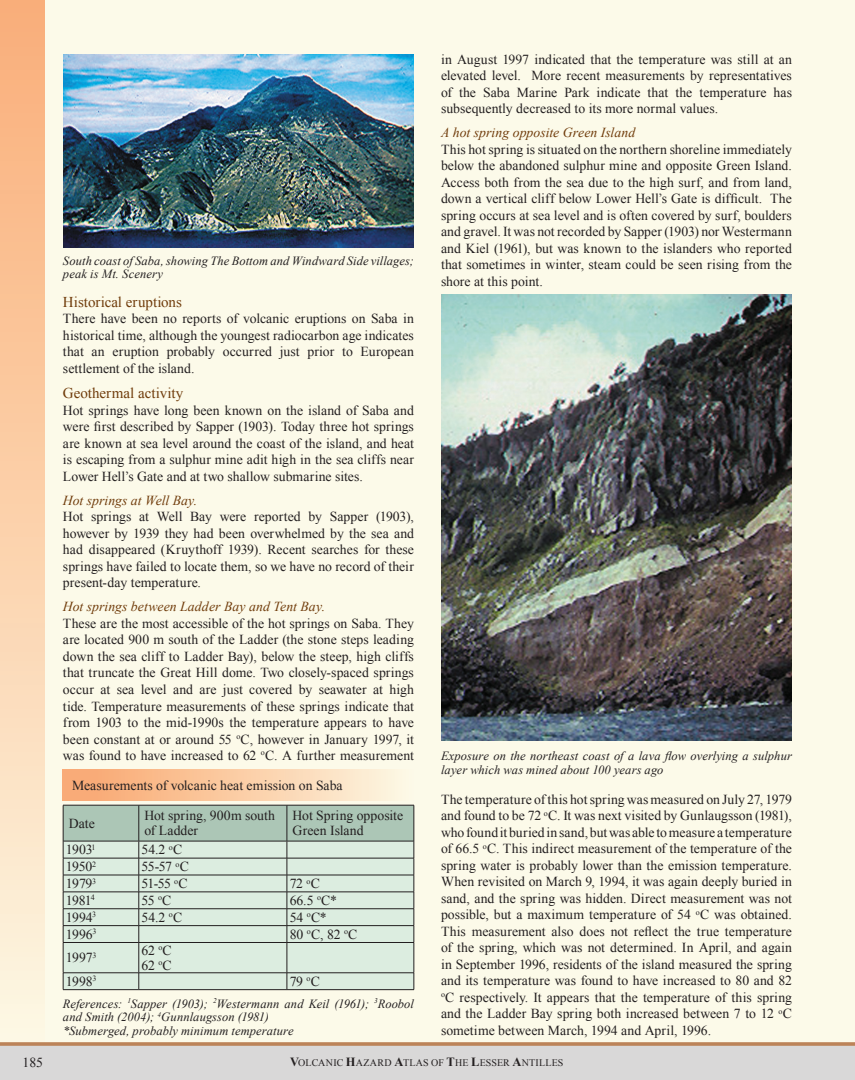
<style>
.page{position:relative;width:855px;height:1080px;background:#fcfae9}
.page>*{position:absolute;margin:0;border:0;box-sizing:border-box;transform-origin:0 0}
.t1{font:15px "Times New Roman";color:#703c0b}
.t2{font:13.75px/16.5px "Times New Roman";color:#231f20;text-align:justify}
.t3{font:italic 13.75px "Times New Roman";letter-spacing:.005em;color:#703c0b}
.t4{font:italic 12.5px/13.8px "Times New Roman";letter-spacing:.005em;color:#231f20}
.t5{font:10px "Times New Roman";letter-spacing:.015em;color:#231f20}
.s1{font-weight:700;font-size:12.5px}
</style>
<div class="page">
<div style="left:0;top:0;width:45px;height:1080px;background:linear-gradient(to bottom,#faad78,#fdf9e5)"></div>
<div style="left:0;top:1044px;width:855px;height:36px;background:#d9d8d8"></div>
<svg style="left:0;top:1042px;width:855px;height:4px;background:#c08d65"></svg>
<div style="left:63px;top:769px;width:351px;height:32px;background:linear-gradient(to right,#f9a46c,#fdf8e3)"></div>
<div style="left:64px;top:943px;width:350px;height:46px;background:#dcede0"></div>
<svg style="left:63px;top:805px;width:352px;height:137px;background:#c4d6c9"></svg>
<hr style="left:63px;top:942px;width:76px;height:1px;background:#231f20">
<hr style="left:63px;top:943px;width:1px;height:30px;background:#231f20">
<hr style="left:139px;top:942px;width:148px;height:1px;background:#231f20">
<hr style="left:139px;top:943px;width:1px;height:30px;background:#231f20">
<hr style="left:287px;top:942px;width:127px;height:1px;background:#231f20">
<hr style="left:287px;top:943px;width:1px;height:30px;background:#231f20">
<hr style="left:414px;top:943px;width:1px;height:30px;background:#231f20">
<hr style="left:63px;top:973px;width:76px;height:1px;background:#231f20">
<svg style="left:63px;top:973px;width:1px;height:16px"></svg>
<hr style="left:139px;top:973px;width:148px;height:1px;background:#231f20">
<svg style="left:139px;top:973px;width:1px;height:16px"></svg>
<hr style="left:287px;top:973px;width:127px;height:1px;background:#231f20">
<svg style="left:287px;top:973px;width:1px;height:16px"></svg>
<svg style="left:414px;top:973px;width:1px;height:17px"></svg>
<hr style="left:63px;top:989px;width:76px;height:1px;background:#231f20">
<hr style="left:139px;top:989px;width:148px;height:1px;background:#231f20">
<hr style="left:287px;top:989px;width:127px;height:1px;background:#231f20">
<hr style="left:63px;top:841px;width:76px;height:1px;background:#231f20">
<hr style="left:139px;top:841px;width:148px;height:1px;background:#231f20">
<hr style="left:287px;top:841px;width:127px;height:1px;background:#231f20">
<img style="left:63px;top:54px;width:351px;height:193px">
<img style="left:441px;top:295px;width:351px;height:445px">
<p class="t4" style="left:63px;top:253px;width:352px">South coast of Saba, showing The Bottom and Windward Side villages; peak is Mt. Scenery</p>
<p class="t1" style="left:63px;top:292px;width:121px">Historical eruptions</p>
<p class="t2" style="left:63px;top:310px;width:353px">There have been no reports of volcanic eruptions on Saba in historical time, although the youngest radiocarbon age indicates that an eruption probably occurred just prior to European settlement of the island.</p>
<p class="t1" style="left:63px;top:383px;width:122px">Geothermal activity</p>
<p class="t2" style="left:63px;top:402px;width:353px">Hot springs have long been known on the island of Saba and were first described by Sapper (1903). Today three hot springs are known at sea level around the coast of the island, and heat is escaping from a sulphur mine adit high in the sea cliffs near Lower Hell’s Gate and at two shallow submarine sites.</p>
<p class="t3" style="left:63px;top:491px;width:136px">Hot springs at Well Bay.</p>
<p class="t2" style="left:63px;top:508px;width:353px">Hot springs at Well Bay were reported by Sapper (1903), however by 1939 they had been overwhelmed by the sea and had disappeared (Kruythoff 1939). Recent searches for these springs have failed to locate them, so we have no record of their present-day temperature.</p>
<p class="t3" style="left:63px;top:597px;width:264px">Hot springs between Ladder Bay and Tent Bay.</p>
<p class="t2" style="left:63px;top:615px;width:353px">These are the most accessible of the hot springs on Saba. They are located 900 m south of the Ladder (the stone steps leading down the sea cliff to Ladder Bay), below the steep, high cliffs that truncate the Great Hill dome. Two closely-spaced springs occur at sea level and are just covered by seawater at high tide. Temperature measurements of these springs indicate that from 1903 to the mid-1990s the temperature appears to have been constant at or around 55 <sup>o</sup>C, however in January 1997, it was found to have increased to 62 <sup>o</sup>C. A further measurement</p>
<p class="t2" style="left:72px;top:776px;width:272px">Measurements of volcanic heat emission on Saba</p>
<p class="t2" style="left:69px;top:815px;width:28px">Date</p>
<p class="t2" style="left:144px;top:808px;width:132px;line-height:15.1px">Hot spring, 900m south of Ladder</p>
<p class="t2" style="left:293px;top:808px;width:112px;line-height:15.1px">Hot Spring opposite<br>Green Island</p>
<p class="t2" style="left:66px;top:841px;width:31px">1903<sup>1</sup></p>
<p class="t2" style="left:142px;top:841px;width:42px">54.2 <sup>o</sup>C</p>
<p class="t2" style="left:66px;top:858px;width:32px">1950<sup>2</sup></p>
<p class="t2" style="left:142px;top:858px;width:49px">55-57 <sup>o</sup>C</p>
<p class="t2" style="left:66px;top:875px;width:32px">1979<sup>3</sup></p>
<p class="t2" style="left:142px;top:875px;width:48px">51-55 <sup>o</sup>C</p>
<p class="t2" style="left:290px;top:875px;width:32px">72 <sup>o</sup>C</p>
<p class="t2" style="left:66px;top:892px;width:30px">1981<sup>4</sup></p>
<p class="t2" style="left:142px;top:892px;width:31px">55 <sup>o</sup>C</p>
<p class="t2" style="left:290px;top:892px;width:49px">66.5 <sup>o</sup>C*</p>
<p class="t2" style="left:66px;top:909px;width:32px">1994<sup>3</sup></p>
<p class="t2" style="left:142px;top:909px;width:42px">54.2 <sup>o</sup>C</p>
<p class="t2" style="left:290px;top:909px;width:39px">54 <sup>o</sup>C*</p>
<p class="t2" style="left:66px;top:926px;width:32px">1996<sup>3</sup></p>
<p class="t2" style="left:290px;top:926px;width:69px">80 <sup>o</sup>C, 82 <sup>o</sup>C</p>
<p class="t2" style="left:66px;top:949px;width:32px">1997<sup>3</sup></p>
<p class="t2" style="left:142px;top:942px;width:32px;line-height:15.1px">62 <sup>o</sup>C<br>62 <sup>o</sup>C</p>
<p class="t2" style="left:66px;top:973px;width:32px">1998<sup>3</sup></p>
<p class="t2" style="left:290px;top:973px;width:32px">79 <sup>o</sup>C</p>
<p class="t4" style="left:63px;top:996px;width:352px">References: <sup>1</sup>Sapper (1903); <sup>2</sup>Westermann and Keil (1961); <sup>3</sup>Roobol and Smith (2004); <sup>4</sup>Gunnlaugsson (1981)<br>*Submerged, probably minimum temperature</p>
<p class="t2" style="left:441px;top:50px;width:353px">in August 1997 indicated that the temperature was still at an elevated level. More recent measurements by representatives of the Saba Marine Park indicate that the temperature has subsequently decreased to its more normal values.</p>
<p class="t3" style="left:441px;top:123px;width:196px">A hot spring opposite Green Island</p>
<p class="t2" style="left:441px;top:141px;width:353px">This hot spring is situated on the northern shoreline immediately below the abandoned sulphur mine and opposite Green Island.<br>Access both from the sea due to the high surf, and from land, down a vertical cliff below Lower Hell’s Gate is difficult. The spring occurs at sea level and is often covered by surf, boulders and gravel. It was not recorded by Sapper (1903) nor Westermann and Kiel (1961), but was known to the islanders who reported that sometimes in winter, steam could be seen rising from the shore at this point.</p>
<p class="t4" style="left:441px;top:749px;width:352px">Exposure on the northeast coast of a lava flow overlying a sulphur layer which was mined about 100 years ago</p>
<p class="t2" style="left:441px;top:791px;width:353px">The temperature of this hot spring was measured on July 27, 1979 and found to be 72 <sup>o</sup>C. It was next visited by Gunlaugsson (1981), who found it buried in sand, but was able to measure a temperature of 66.5 <sup>o</sup>C. This indirect measurement of the temperature of the spring water is probably lower than the emission temperature.<br>When revisited on March 9, 1994, it was again deeply buried in sand, and the spring was hidden. Direct measurement was not possible, but a maximum temperature of 54 <sup>o</sup>C was obtained.<br>This measurement also does not reflect the true temperature of the spring, which was not determined. In April, and again in September 1996, residents of the island measured the spring and its temperature was found to have increased to 80 and 82 <sup>o</sup>C respectively. It appears that the temperature of this spring and the Ladder Bay spring both increased between 7 to 12 <sup>o</sup>C sometime between March, 1994 and April, 1996.</p>
<p class="t2" style="left:22px;top:1054px;width:22px">185</p>
<p class="t5" style="left:290px;top:1056px;width:275px"><span class="s1">V</span>OLCANIC <span class="s1">H</span>AZARD <span class="s1">A</span>TLAS OF <span class="s1">T</span>HE <span class="s1">L</span>ESSER <span class="s1">A</span>NTILLES</p>
</div>
